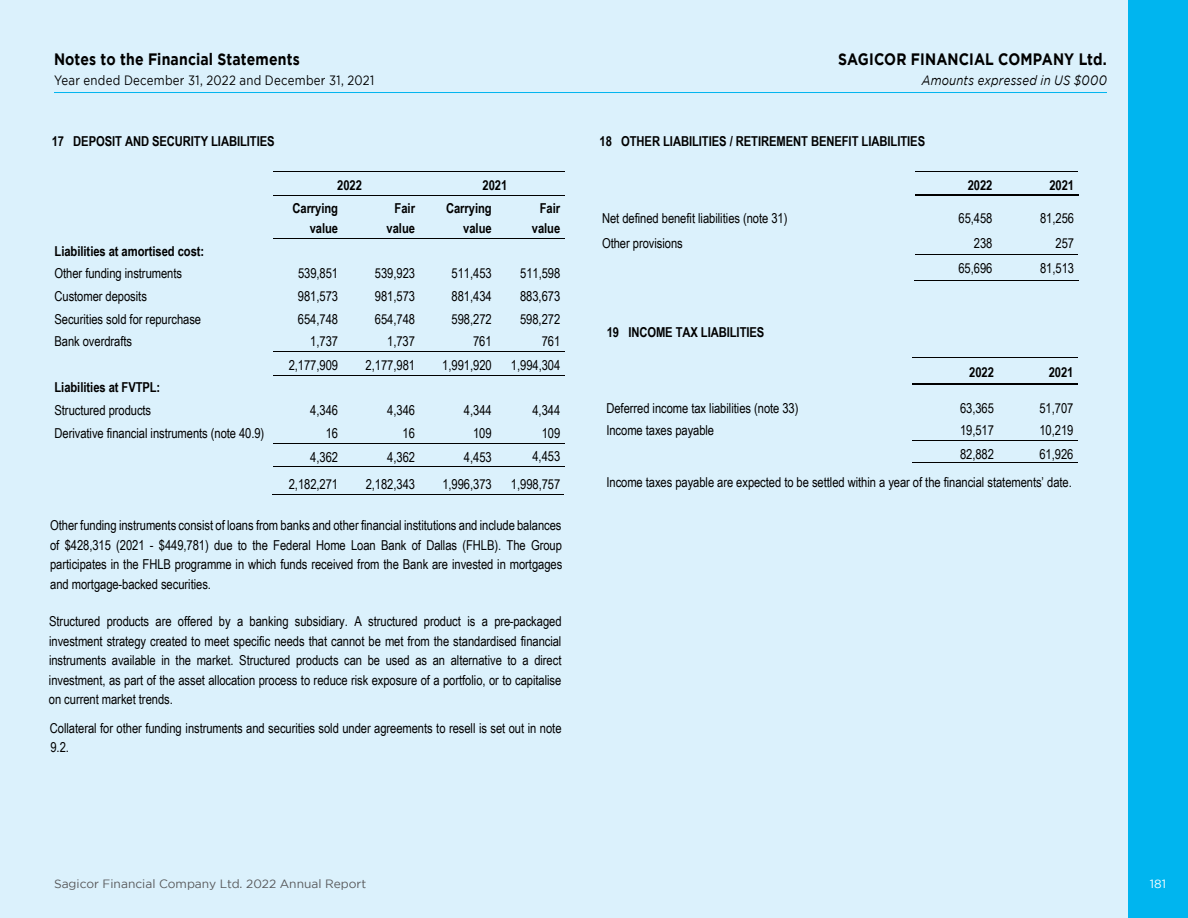
<style>
.page{position:relative;width:1188px;height:918px;background:#dbf1fc}
.page>*{position:absolute;margin:0;border:0;box-sizing:border-box;transform-origin:0 0}
.t1{font:700 16.5px "Gotham";letter-spacing:.01em;color:#000;scale:.85 1}
.t2{font:13.65px/19.5px "Arial Narrow";letter-spacing:-.005em;color:#000}
.t3{font:700 13.65px "Arial Narrow";letter-spacing:-.005em;color:#000}
.t4{font:13.5px "Gotham";letter-spacing:.02em;color:#000;scale:.85 1}
.t5{font:italic 13.5px "Gotham";letter-spacing:.02em;color:#000;scale:.85 1}
.t6{font:12px "Gotham";color:#58595b}
.t7{font:12px "Gotham";color:#fff}
</style>
<div class="page">
<div style="left:1128px;top:0;width:60px;height:918px;background:#00b5ef"></div>
<hr style="left:54px;top:92px;width:1053px;height:1px;background:#00b5ef">
<hr style="left:273px;top:171px;width:146px;height:1px;background:#000">
<hr style="left:420px;top:171px;width:144px;height:1px;background:#000">
<hr style="left:915px;top:171px;width:82px;height:1px;background:#000">
<hr style="left:997px;top:171px;width:81px;height:1px;background:#000">
<hr style="left:273px;top:195px;width:69px;height:1px;background:#000">
<hr style="left:343px;top:195px;width:76px;height:1px;background:#000">
<hr style="left:420px;top:195px;width:76px;height:1px;background:#000">
<hr style="left:497px;top:195px;width:67px;height:1px;background:#000">
<hr style="left:915px;top:195px;width:82px;height:1px;background:#000">
<hr style="left:998px;top:195px;width:80px;height:1px;background:#000">
<hr style="left:273px;top:238px;width:69px;height:1px;background:#000">
<hr style="left:343px;top:238px;width:76px;height:1px;background:#000">
<hr style="left:420px;top:238px;width:76px;height:1px;background:#000">
<hr style="left:497px;top:238px;width:67px;height:1px;background:#000">
<hr style="left:915px;top:254px;width:82px;height:1px;background:#000">
<hr style="left:997px;top:254px;width:81px;height:1px;background:#000">
<hr style="left:914px;top:280px;width:83px;height:1px;background:#000">
<hr style="left:996px;top:280px;width:82px;height:1px;background:#000">
<hr style="left:273px;top:351px;width:69px;height:1px;background:#000">
<hr style="left:343px;top:351px;width:76px;height:1px;background:#000">
<hr style="left:420px;top:351px;width:76px;height:1px;background:#000">
<hr style="left:497px;top:351px;width:67px;height:1px;background:#000">
<hr style="left:912px;top:357px;width:86px;height:1px;background:#000">
<hr style="left:999px;top:357px;width:78px;height:1px;background:#000">
<hr style="left:273px;top:375px;width:69px;height:1px;background:#000">
<hr style="left:343px;top:375px;width:76px;height:1px;background:#000">
<hr style="left:420px;top:375px;width:76px;height:1px;background:#000">
<hr style="left:497px;top:375px;width:67px;height:1px;background:#000">
<hr style="left:912px;top:383px;width:86px;height:1px;background:#000">
<hr style="left:999px;top:383px;width:78px;height:1px;background:#000">
<hr style="left:912px;top:440px;width:86px;height:1px;background:#000">
<hr style="left:999px;top:440px;width:78px;height:1px;background:#000">
<hr style="left:273px;top:443px;width:69px;height:1px;background:#000">
<hr style="left:343px;top:443px;width:76px;height:1px;background:#000">
<hr style="left:420px;top:443px;width:76px;height:1px;background:#000">
<hr style="left:497px;top:443px;width:67px;height:1px;background:#000">
<hr style="left:912px;top:463px;width:86px;height:1px;background:#000">
<hr style="left:999px;top:463px;width:78px;height:1px;background:#000">
<hr style="left:273px;top:467px;width:69px;height:1px;background:#000">
<hr style="left:343px;top:467px;width:76px;height:1px;background:#000">
<hr style="left:420px;top:467px;width:76px;height:1px;background:#000">
<hr style="left:497px;top:467px;width:67px;height:1px;background:#000">
<hr style="left:272px;top:495px;width:70px;height:1px;background:#000">
<hr style="left:342px;top:495px;width:77px;height:1px;background:#000">
<hr style="left:419px;top:495px;width:77px;height:1px;background:#000">
<hr style="left:496px;top:495px;width:68px;height:1px;background:#000">
<p class="t1" style="left:54px;top:50px;width:291px">Notes to the Financial Statements</p>
<p class="t1" style="left:838px;top:50px;width:318px">SAGICOR FINANCIAL COMPANY Ltd.</p>
<p class="t4" style="left:54px;top:72px;width:378px">Year ended December 31, 2022 and December 31, 2021</p>
<p class="t5" style="left:922px;top:72px;width:219px">Amounts expressed in US $000</p>
<p class="t3" style="left:52px;top:131px;width:225px">17 DEPOSIT AND SECURITY LIABILITIES</p>
<p class="t3" style="left:600px;top:131px;width:327px">18 OTHER LIABILITIES / RETIREMENT BENEFIT LIABILITIES</p>
<p class="t3" style="left:337px;top:175px;width:26px">2022</p>
<p class="t3" style="left:483px;top:175px;width:26px">2021</p>
<p class="t3" style="left:968px;top:175px;width:26px">2022</p>
<p class="t3" style="left:1049px;top:175px;width:26px">2021</p>
<p class="t3" style="left:293px;top:198px;width:47px">Carrying</p>
<p class="t3" style="left:395px;top:198px;width:22px">Fair</p>
<p class="t3" style="left:446px;top:198px;width:47px">Carrying</p>
<p class="t3" style="left:540px;top:198px;width:22px">Fair</p>
<p class="t2" style="left:602px;top:205px;width:187px;line-height:24.9px">Net defined benefit liabilities (note 31)<br>Other provisions</p>
<p class="t2" style="left:958px;top:208px;width:36px">65,458</p>
<p class="t2" style="left:1040px;top:208px;width:36px">81,256</p>
<p class="t3" style="left:310px;top:218px;width:30px">value</p>
<p class="t3" style="left:387px;top:218px;width:30px">value</p>
<p class="t3" style="left:463px;top:218px;width:30px">value</p>
<p class="t3" style="left:532px;top:218px;width:30px">value</p>
<p class="t2" style="left:974px;top:233px;width:20px">238</p>
<p class="t2" style="left:1056px;top:233px;width:20px">257</p>
<p class="t3" style="left:55px;top:240px;width:151px">Liabilities at amortised cost:</p>
<p class="t2" style="left:55px;top:262px;width:148px;line-height:22.6px">Other funding instruments<br>Customer deposits<br>Securities sold for repurchase<br>Bank overdrafts</p>
<p class="t3" style="left:55px;top:377px;width:107px">Liabilities at FVTPL:</p>
<p class="t2" style="left:55px;top:399px;width:211px;line-height:22.6px">Structured products<br>Derivative financial instruments (note 40.9)</p>
<p class="t2" style="left:298px;top:263px;width:42px">539,851</p>
<p class="t2" style="left:375px;top:263px;width:42px">539,923</p>
<p class="t2" style="left:452px;top:263px;width:42px">511,453</p>
<p class="t2" style="left:520px;top:263px;width:42px">511,598</p>
<p class="t2" style="left:958px;top:258px;width:36px">65,696</p>
<p class="t2" style="left:1040px;top:258px;width:36px">81,513</p>
<p class="t2" style="left:298px;top:286px;width:42px">981,573</p>
<p class="t2" style="left:375px;top:286px;width:42px">981,573</p>
<p class="t2" style="left:452px;top:286px;width:42px">881,434</p>
<p class="t2" style="left:520px;top:286px;width:42px">883,673</p>
<p class="t2" style="left:298px;top:309px;width:42px">654,748</p>
<p class="t2" style="left:375px;top:309px;width:42px">654,748</p>
<p class="t2" style="left:452px;top:309px;width:42px">598,272</p>
<p class="t2" style="left:520px;top:309px;width:42px">598,272</p>
<p class="t3" style="left:607px;top:321px;width:159px">19 INCOME TAX LIABILITIES</p>
<p class="t2" style="left:310px;top:331px;width:29px">1,737</p>
<p class="t2" style="left:387px;top:331px;width:29px">1,737</p>
<p class="t2" style="left:473px;top:331px;width:20px">761</p>
<p class="t2" style="left:542px;top:331px;width:20px">761</p>
<p class="t2" style="left:289px;top:355px;width:51px">2,177,909</p>
<p class="t2" style="left:366px;top:355px;width:51px">2,177,981</p>
<p class="t2" style="left:442px;top:355px;width:51px">1,991,920</p>
<p class="t2" style="left:511px;top:355px;width:51px">1,994,304</p>
<p class="t3" style="left:969px;top:362px;width:26px">2022</p>
<p class="t3" style="left:1049px;top:362px;width:26px">2021</p>
<p class="t2" style="left:310px;top:400px;width:29px">4,346</p>
<p class="t2" style="left:387px;top:400px;width:29px">4,346</p>
<p class="t2" style="left:464px;top:400px;width:29px">4,344</p>
<p class="t2" style="left:532px;top:400px;width:29px">4,344</p>
<p class="t2" style="left:606px;top:396px;width:194px;line-height:22.6px">Deferred income tax liabilities (note 33)<br>Income taxes payable</p>
<p class="t2" style="left:960px;top:397px;width:36px">63,365</p>
<p class="t2" style="left:1039px;top:397px;width:36px">51,707</p>
<p class="t2" style="left:326px;top:423px;width:14px">16</p>
<p class="t2" style="left:403px;top:423px;width:14px">16</p>
<p class="t2" style="left:473px;top:423px;width:20px">109</p>
<p class="t2" style="left:542px;top:423px;width:20px">109</p>
<p class="t2" style="left:960px;top:420px;width:36px">19,517</p>
<p class="t2" style="left:1039px;top:420px;width:36px">10,219</p>
<p class="t2" style="left:310px;top:446px;width:29px">4,362</p>
<p class="t2" style="left:387px;top:446px;width:29px">4,362</p>
<p class="t2" style="left:464px;top:446px;width:29px">4,453</p>
<p class="t2" style="left:532px;top:446px;width:29px">4,453</p>
<p class="t2" style="left:960px;top:444px;width:36px">82,882</p>
<p class="t2" style="left:1039px;top:444px;width:36px">61,926</p>
<p class="t2" style="left:289px;top:474px;width:51px">2,182,271</p>
<p class="t2" style="left:366px;top:474px;width:51px">2,182,343</p>
<p class="t2" style="left:442px;top:474px;width:51px">1,996,373</p>
<p class="t2" style="left:511px;top:474px;width:51px">1,998,757</p>
<p class="t2" style="left:606px;top:472px;width:467px">Income taxes payable are expected to be settled within a year of the financial statements’ date.</p>
<p class="t2" style="left:50px;top:515px;width:514px;text-align:justify">Other funding instruments consist of loans from banks and other financial institutions and include balances of $428,315 (2021 - $449,781) due to the Federal Home Loan Bank of Dallas (FHLB). The Group participates in the FHLB programme in which funds received from the Bank are invested in mortgages and mortgage-backed securities.</p>
<p class="t2" style="left:49px;top:611px;width:514px;text-align:justify">Structured products are offered by a banking subsidiary. A structured product is a pre-packaged investment strategy created to meet specific needs that cannot be met from the standardised financial instruments available in the market. Structured products can be used as an alternative to a direct investment, as part of the asset allocation process to reduce risk exposure of a portfolio, or to capitalise on current market trends.</p>
<p class="t2" style="left:50px;top:718px;width:513px">Collateral for other funding instruments and securities sold under agreements to resell is set out in note<br>9.2.</p>
<p class="t6" style="left:54px;top:877px;width:314px">Sagicor Financial Company Ltd. 2022 Annual Report</p>
<p class="t7" style="left:1150px;top:877px;width:18px">181</p>
</div>
